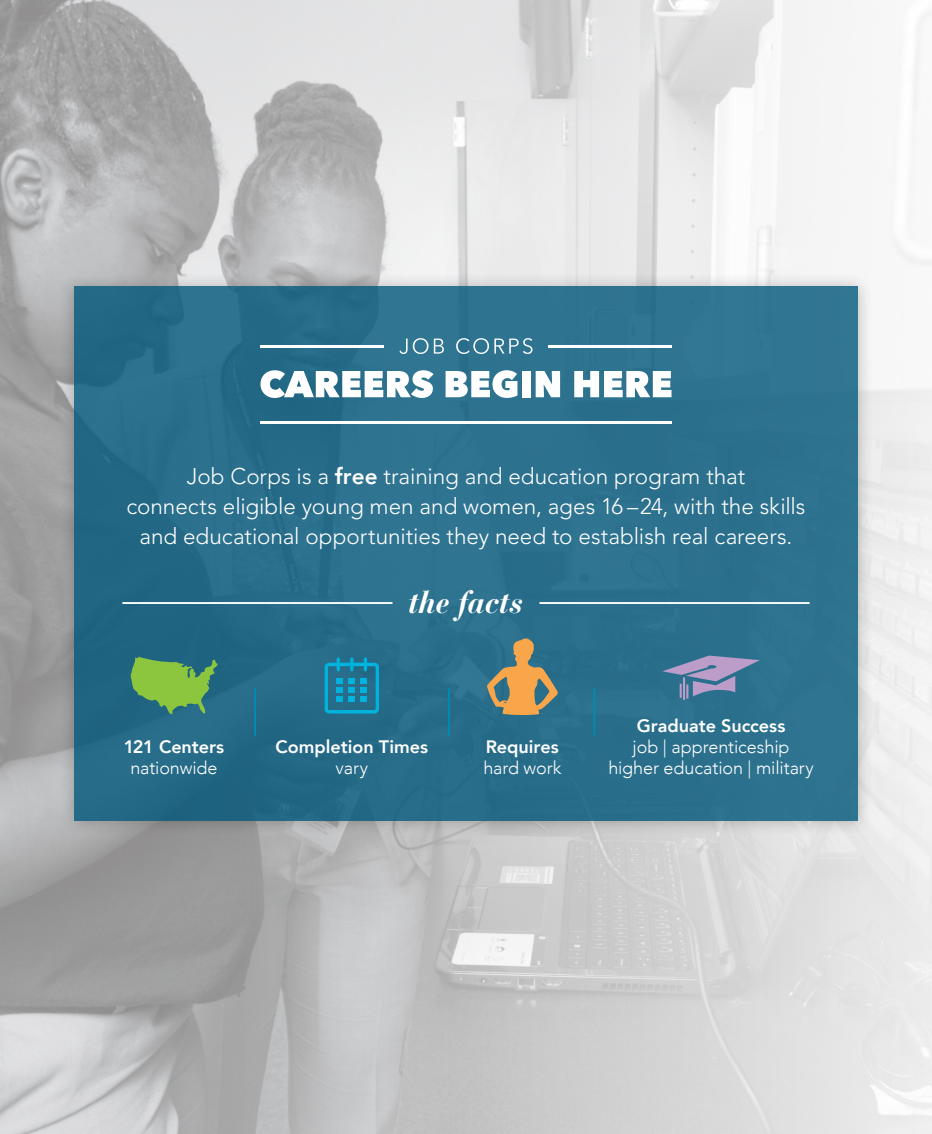
<style>
.page{position:relative;width:932px;height:1134px;background:#fff}
.page>*{position:absolute;margin:0;border:0;box-sizing:border-box;transform-origin:0 0}
.t1{font:italic 700 31.5px "Bauer Bodoni";letter-spacing:-.01em;color:#fff}
.t2{font:300 22.5px/30px "Avenir LT Std";letter-spacing:-.005em;color:#fff;text-align:center}
.t3{font:300 18px/21px "Avenir";letter-spacing:-.005em;color:#fff;text-align:center}
.t4{font:800 18px/21px "Avenir";color:#fff;text-align:center}
.s1{font-family:"Avenir";font-weight:800}
.s2{font-weight:300}
.s3{font-weight:800}
</style>
<div class="page">
<img style="left:0;top:0;width:932px;height:1134px">
<div style="left:59px;top:271px;width:814px;height:565px;background:#231f20;opacity:.35"></div>
<div style="left:74px;top:287px;width:783px;height:534px;background:#2b6f8c"></div>
<hr style="left:122px;top:602px;width:270px;height:2px;background:#fff">
<hr style="left:539px;top:602px;width:270px;height:2px;background:#fff">
<svg style="left:260px;top:370px;width:173px;height:28px"></svg>
<svg style="left:445px;top:370px;width:72px;height:28px"></svg>
<div style="left:522px;top:371px;width:9px;height:26px;background:#fff"></div>
<svg style="left:535px;top:371px;width:25px;height:26px"></svg>
<svg style="left:574px;top:371px;width:97px;height:26px"></svg>
<svg style="left:399px;top:339px;width:8px;height:15px"></svg>
<svg style="left:413px;top:338px;width:15px;height:16px"></svg>
<svg style="left:434px;top:339px;width:10px;height:15px"></svg>
<svg style="left:456px;top:338px;width:76px;height:16px"></svg>
<hr style="left:260px;top:345px;width:124px;height:3px;background:#fff">
<hr style="left:548px;top:345px;width:123px;height:3px;background:#fff">
<hr style="left:260px;top:421px;width:411px;height:3px;background:#fff">
<svg style="left:324px;top:657px;width:55px;height:57px"></svg>
<svg style="left:130px;top:657px;width:87px;height:57px"></svg>
<hr style="left:254px;top:689px;width:2px;height:46px;background:#008bb3">
<hr style="left:593px;top:689px;width:2px;height:46px;background:#008bb3">
<hr style="left:448px;top:689px;width:2px;height:46px;background:#008bb3">
<svg style="left:487px;top:638px;width:71px;height:77px"></svg>
<svg style="left:662px;top:656px;width:98px;height:44px"></svg>
<p class="t2" style="left:126px;top:461px;width:680px">Job Corps is a <span class="s1">free</span> training and education program that<br>connects eligible young men and women, ages 16 –24, with the skills and educational opportunities they need to establish real careers.</p>
<p class="t1" style="left:408px;top:582px;width:116px">the facts</p>
<p class="t4" style="left:275px;top:736px;width:154px">Completion Times <span class="s2">vary</span></p>
<p class="t4" style="left:124px;top:736px;width:102px">121 Centers <span class="s2">nationwide</span></p>
<p class="t4" style="left:483px;top:736px;width:80px;text-align:left">Requires <span class="s2">hard work</span></p>
<p class="t3" style="left:608px;top:715px;width:207px"><span class="s3">Graduate Success<br></span>job | apprenticeship higher education | military</p>
</div>
